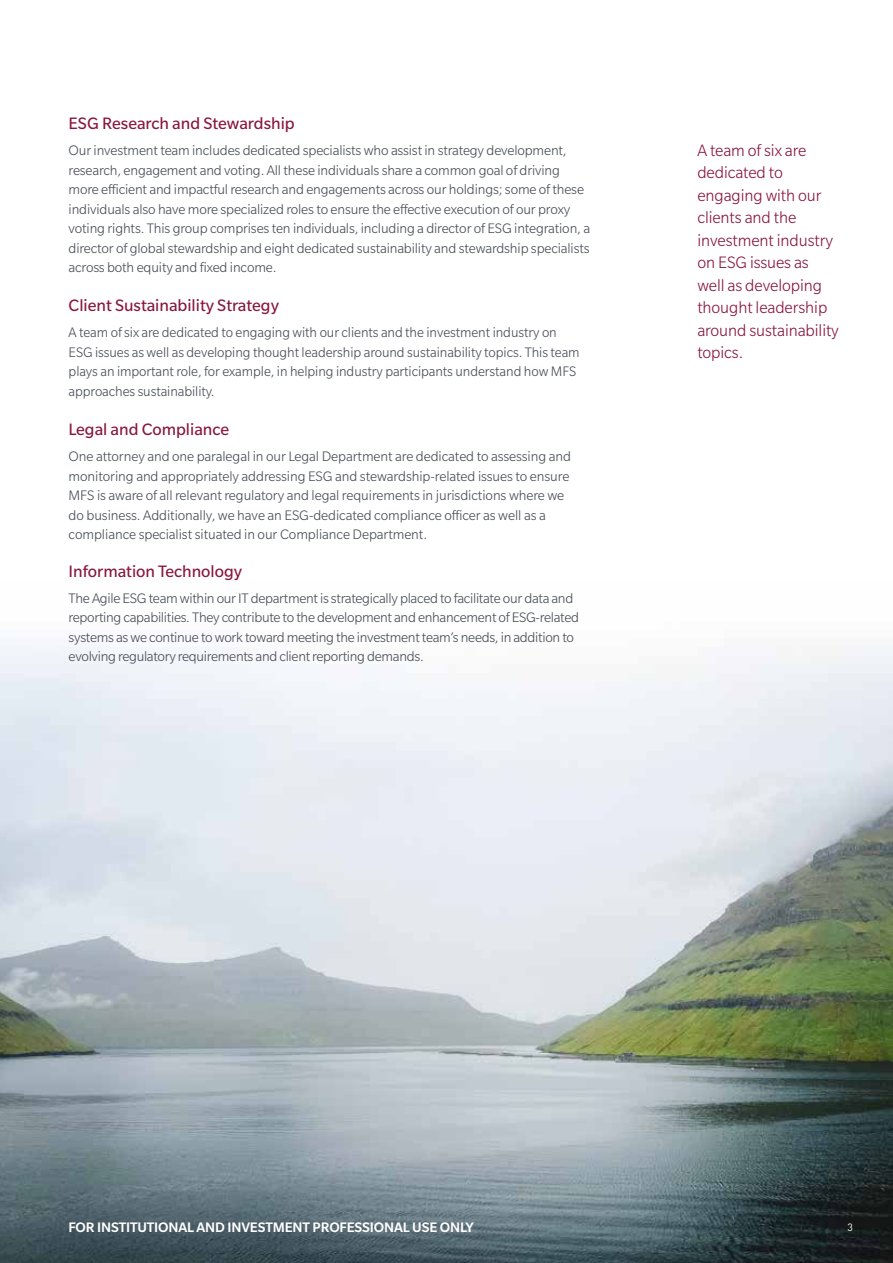
<style>
.page{position:relative;width:893px;height:1263px;background:#fff}
.page>*{position:absolute;margin:0;border:0;box-sizing:border-box;transform-origin:0 0}
.t1{font:300 18px/22.5px "Slate Std";letter-spacing:-.005em;color:#89163e}
.t2{font:18px "Slate Std";color:#89163e}
.t3{font:300 15px/19.5px "Slate Std";letter-spacing:-.01em;color:#474c55}
.t4{font:500 15px "Slate Std";letter-spacing:-.01em;color:#fff}
.t5{font:10.5px "DINOT";color:#fff}
</style>
<div class="page">
<img style="left:0;top:639px;width:893px;height:624px">
<p class="t2" style="left:69px;top:114px;width:228px">ESG Research and Stewardship</p>
<p class="t3" style="left:69px;top:140px;width:523px">Our investment team includes dedicated specialists who assist in strategy development, research, engagement and voting. All these individuals share a common goal of driving more efficient and impactful research and engagements across our holdings; some of these individuals also have more specialized roles to ensure the effective execution of our proxy voting rights. This group comprises ten individuals, including a director of ESG integration, a director of global stewardship and eight dedicated sustainability and stewardship specialists across both equity and fixed income.</p>
<p class="t2" style="left:69px;top:296px;width:212px">Client Sustainability Strategy</p>
<p class="t3" style="left:69px;top:323px;width:513px">A team of six are dedicated to engaging with our clients and the investment industry on ESG issues as well as developing thought leadership around sustainability topics. This team plays an important role, for example, in helping industry participants understand how MFS approaches sustainability.</p>
<p class="t2" style="left:69px;top:420px;width:162px">Legal and Compliance</p>
<p class="t3" style="left:69px;top:446px;width:504px">One attorney and one paralegal in our Legal Department are dedicated to assessing and monitoring and appropriately addressing ESG and stewardship-related issues to ensure MFS is aware of all relevant regulatory and legal requirements in jurisdictions where we do business. Additionally, we have an ESG-dedicated compliance officer as well as a compliance specialist situated in our Compliance Department.</p>
<p class="t2" style="left:69px;top:561px;width:175px">Information Technology</p>
<p class="t3" style="left:69px;top:588px;width:512px">The Agile ESG team within our IT department is strategically placed to facilitate our data and reporting capabilities. They contribute to the development and enhancement of ESG-related systems as we continue to work toward meeting the investment team’s needs, in addition to evolving regulatory requirements and client reporting demands.</p>
<p class="t1" style="left:697px;top:139px;width:143px">A team of six are dedicated to engaging with our clients and the investment industry on ESG issues as well as developing thought leadership around sustainability topics.</p>
<p class="t4" style="left:68px;top:1220px;width:407px">FOR INSTITUTIONAL AND INVESTMENT PROFESSIONAL USE ONLY</p>
<p class="t5" style="left:847px;top:1220px;width:7px">3</p>
</div>
